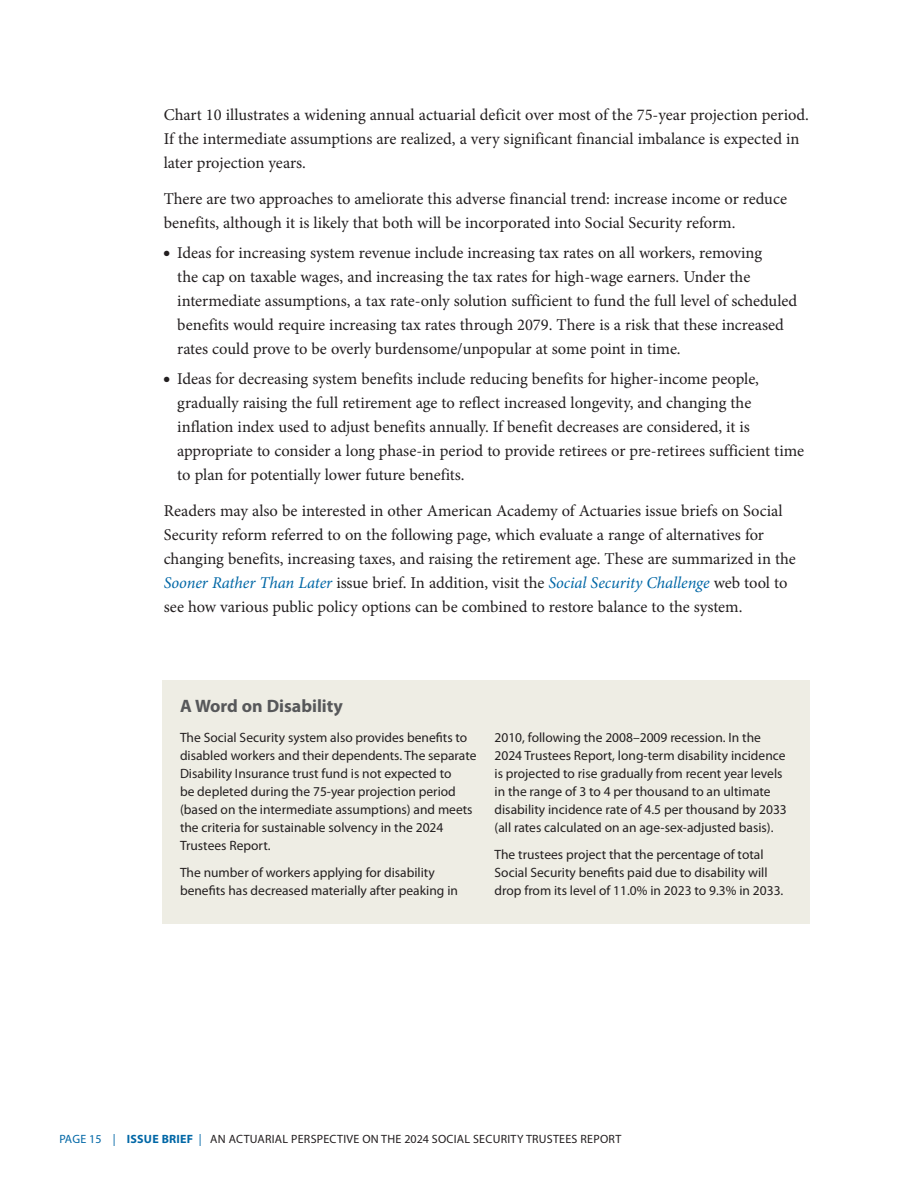
<style>
.page{position:relative;width:918px;height:1188px;background:#fff}
.page>*{position:absolute;margin:0;border:0;box-sizing:border-box;transform-origin:0 0}
.Sub_2_myriad_Cyan{font:700 18px "Myriad Pro";color:#57585a}
.text{font:16.5px/24px "Minion Pro";color:#231f20}
.key_points{font:13.5px/18px "Myriad Pro";color:#231f20}
.t1{font:12px "Myriad Pro";letter-spacing:.02em;color:#231f20}
.s1{font-style:italic;color:#0067a6}
.s2{color:#0067a6}
.s3{font-weight:700;color:#0067a6}
</style>
<div class="page">
<div style="left:162px;top:680px;width:647px;height:244px;background:#eeede4"></div>
<p class="text" style="left:164px;top:103px;width:647px">Chart 10 illustrates a widening annual actuarial deficit over most of the 75-year projection period.<br>If the intermediate assumptions are realized, a very significant financial imbalance is expected in later projection years.</p>
<p class="text" style="left:164px;top:187px;width:625px">There are two approaches to ameliorate this adverse financial trend: increase income or reduce benefits, although it is likely that both will be incorporated into Social Security reform.</p>
<p class="text" style="left:177px;top:241px;width:622px;text-indent:-14px">● Ideas for increasing system revenue include increasing tax rates on all workers, removing<br>the cap on taxable wages, and increasing the tax rates for high-wage earners. Under the intermediate assumptions, a tax rate-only solution sufficient to fund the full level of scheduled benefits would require increasing tax rates through 2079. There is a risk that these increased rates could prove to be overly burdensome/unpopular at some point in time.</p>
<p class="text" style="left:177px;top:367px;width:628px;text-indent:-14px">● Ideas for decreasing system benefits include reducing benefits for higher-income people, gradually raising the full retirement age to reflect increased longevity, and changing the inflation index used to adjust benefits annually. If benefit decreases are considered, it is appropriate to consider a long phase-in period to provide retirees or pre-retirees sufficient time to plan for potentially lower future benefits.</p>
<p class="text" style="left:164px;top:499px;width:634px">Readers may also be interested in other American Academy of Actuaries issue briefs on Social Security reform referred to on the following page, which evaluate a range of alternatives for changing benefits, increasing taxes, and raising the retirement age. These are summarized in the <span class="s1">Sooner Rather Than Later</span> issue brief. In addition, visit the <span class="s1">Social Security Challenge</span> web tool to see how various public policy options can be combined to restore balance to the system.</p>
<p class="Sub_2_myriad_Cyan" style="left:180px;top:694px;width:164px">A Word on Disability</p>
<p class="key_points" style="left:180px;top:728px;width:298px">The Social Security system also provides benefits to disabled workers and their dependents. The separate Disability Insurance trust fund is not expected to<br>be depleted during the 75-year projection period (based on the intermediate assumptions) and meets the criteria for sustainable solvency in the 2024<br>Trustees Report.</p>
<p class="key_points" style="left:180px;top:863px;width:280px">The number of workers applying for disability benefits has decreased materially after peaking in</p>
<p class="key_points" style="left:495px;top:728px;width:294px">2010, following the 2008–2009 recession. In the 2024 Trustees Report, long-term disability incidence is projected to rise gradually from recent year levels in the range of 3 to 4 per thousand to an ultimate disability incidence rate of 4.5 per thousand by 2033 (all rates calculated on an age-sex-adjusted basis).</p>
<p class="key_points" style="left:495px;top:845px;width:290px">The trustees project that the percentage of total<br>Social Security benefits paid due to disability will drop from its level of 11.0% in 2023 to 9.3% in 2033.</p>
<p class="t1" style="left:59px;top:1132px;width:563px"><span class="s2">PAGE 15 |</span> <span class="s3">ISSUE BRIEF</span> <span class="s2">|</span> AN ACTUARIAL PERSPECTIVE ON THE 2024 SOCIAL SECURITY TRUSTEES REPORT</p>
</div>
